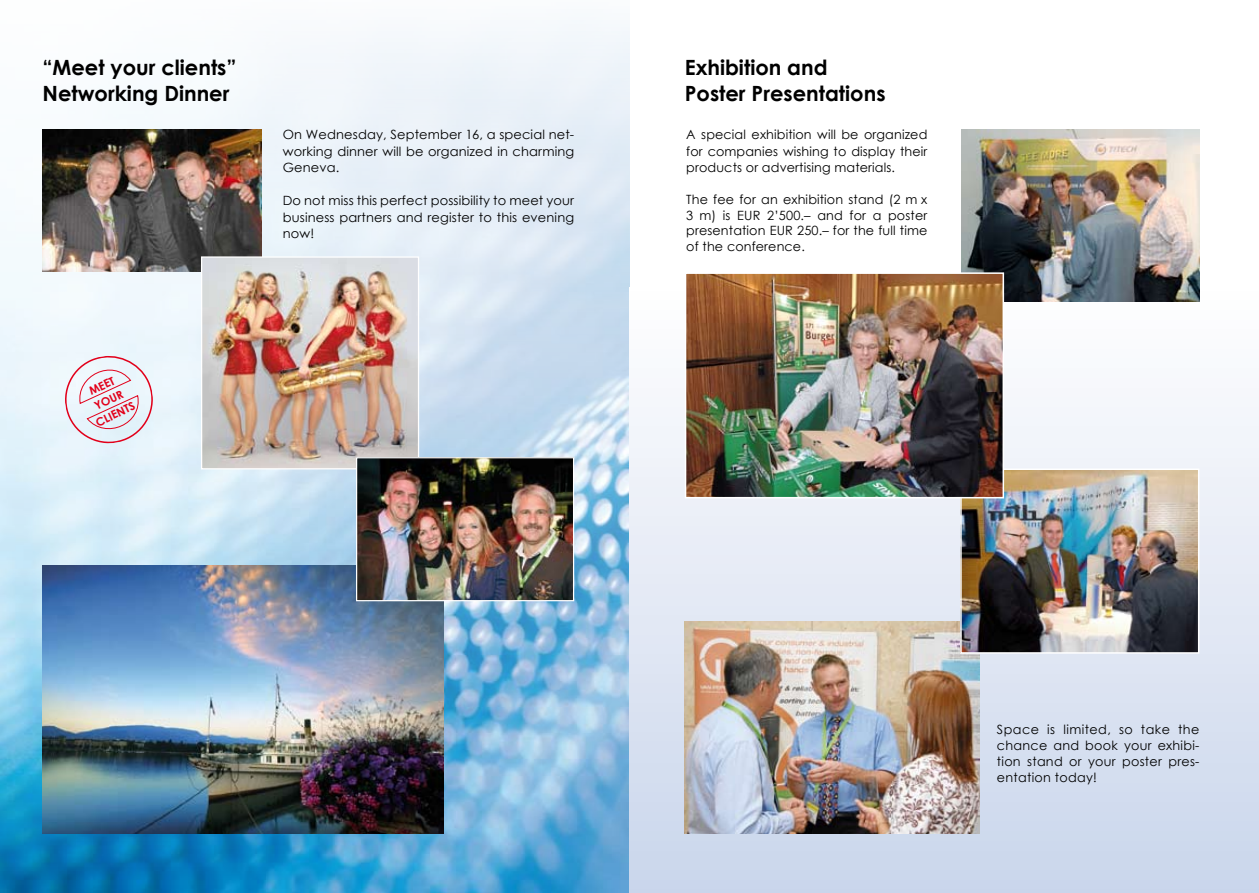
<style>
.page{position:relative;width:1259px;height:893px;background:#fff}
.page>*{position:absolute;margin:0;border:0;box-sizing:border-box;transform-origin:0 0}
.t1{font:700 21px/25.5px "Century Gothic";color:#000}
.t2{font:12.75px/16.5px "Century Gothic";letter-spacing:.01em;color:#000;text-align:justify}
.t3{font:700 11.25px/15.6px "Century Gothic";color:#e2001a;text-align:center}
</style>
<div class="page">
<img style="left:0;top:20px;width:629px;height:873px">
<img style="left:43px;top:565px;width:401px;height:268px">
<img style="left:43px;top:130px;width:218px;height:141px">
<svg style="left:59px;top:352px;width:99px;height:97px;background:#e8e3eb"></svg>
<img style="left:203px;top:258px;width:214px;height:209px">
<div style="left:201px;top:256px;width:218px;height:213px;border:1px solid #fff"></div>
<img style="left:358px;top:459px;width:214px;height:140px">
<div style="left:356px;top:457px;width:218px;height:144px;border:1px solid #fff"></div>
<div style="left:629px;top:288px;width:630px;height:605px;background:linear-gradient(to bottom,#fffeff,#cad6ec)"></div>
<img style="left:685px;top:621px;width:295px;height:212px">
<img style="left:961px;top:130px;width:238px;height:172px">
<img style="left:963px;top:471px;width:233px;height:180px">
<div style="left:960px;top:468px;width:239px;height:186px;border:2px solid #fff"></div>
<img style="left:688px;top:275px;width:313px;height:220px">
<div style="left:685px;top:272px;width:319px;height:226px;border:2px solid #fff"></div>
<h1 class="t1" style="left:43px;top:54px;width:196px">“Meet your clients”<br>Networking Dinner</h1>
<p class="t2" style="left:283px;top:126px;width:293px">On Wednesday, September 16, a special net&shy;working dinner will be organized in charming Geneva.</p>
<p class="t2" style="left:283px;top:192px;width:293px">Do not miss this perfect possibility to meet your business partners and register to this evening now!</p>
<p class="t3" style="left:80px;top:387px;width:44px;rotate:-25deg">MEET<br>YOUR<br>CLIENTS</p>
<h1 class="t1" style="left:685px;top:54px;width:202px">Exhibition and<br>Poster Presentations</h1>
<p class="t2" style="left:686px;top:126px;width:243px">A special exhibition will be organized for companies wishing to display their products or advertising materials.</p>
<p class="t2" style="left:686px;top:191px;width:243px;line-height:15.8px">The fee for an exhibition stand (2 m x 3 m) is EUR 2’500.– and for a poster presentation EUR 250.– for the full time of the conference.</p>
<p class="t2" style="left:997px;top:722px;width:204px;line-height:15.8px">Space is limited, so take the chance and book your exhibi&shy;tion stand or your poster pres&shy;entation today!</p>
</div>
